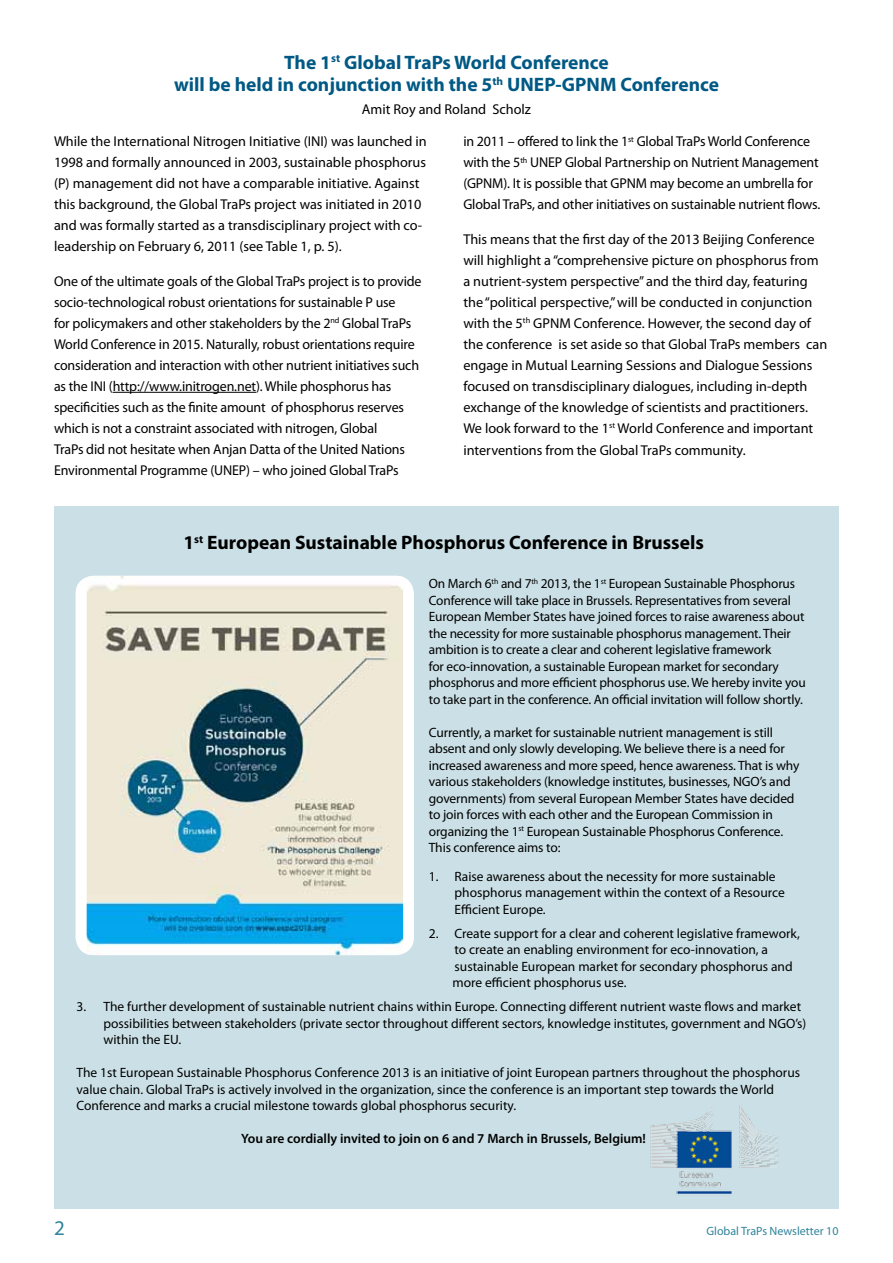
<style>
.page{position:relative;width:893px;height:1263px;background:#fff}
.page>*{position:absolute;margin:0;border:0;box-sizing:border-box;transform-origin:0 0}
.t1{font:21px "Myriad Pro";color:#31849b}
.t2{font:700 19.5px/22.5px "Myriad Pro";color:#005984;text-align:center}
.t3{font:700 19.5px "Myriad Pro";color:#000}
.t4{font:14.25px/21px "Myriad Pro";letter-spacing:-.005em;color:#000}
.t5{font:13.5px/16.5px "Myriad Pro";letter-spacing:-.01em;color:#000}
.t6{font:600 13.5px "Myriad Pro";color:#000}
.t7{font:12px "Myriad Pro";color:#31849b}
</style>
<div class="page">
<hr style="left:113px;top:392px;width:143px;height:1px;background:#000">
<div style="left:54px;top:506px;width:785px;height:703px;background:#cbe0e6"></div>
<img style="left:650px;top:1106px;width:129px;height:88px">
<div style="left:76px;top:576px;width:338px;height:379px;background:#fff;border-radius:18px"></div>
<img style="left:87px;top:576px;width:316px;height:379px">
<h2 class="t2" style="left:174px;top:50px;width:546px">The 1<sup>st</sup> Global TraPs World Conference<br>will be held in conjunction with the 5<sup>th</sup> UNEP-GPNM Conference</h2>
<p class="t4" style="left:362px;top:98px;width:171px">Amit Roy and Roland Scholz</p>
<p class="t4" style="left:54px;top:131px;width:374px">While the International Nitrogen Initiative (INI) was launched in 1998 and formally announced in 2003, sustainable phosphorus (P) management did not have a comparable initiative. Against this background, the Global TraPs project was initiated in 2010 and was formally started as a transdisciplinary project with co&shy;leadership on February 6, 2011 (see Table 1, p. 5).</p>
<p class="t4" style="left:54px;top:270px;width:369px">One of the ultimate goals of the Global TraPs project is to provide socio-technological robust orientations for sustainable P use<br>for policymakers and other stakeholders by the 2<sup>nd</sup> Global TraPs World Conference in 2015. Naturally, robust orientations require consideration and interaction with other nutrient initiatives such as the INI (http://www.initrogen.net). While phosphorus has specificities such as the finite amount of phosphorus reserves which is not a constraint associated with nitrogen, Global<br>TraPs did not hesitate when Anjan Datta of the United Nations Environmental Programme (UNEP) – who joined Global TraPs</p>
<p class="t4" style="left:463px;top:131px;width:358px">in 2011 – offered to link the 1<sup>st</sup> Global TraPs World Conference with the 5<sup>th</sup> UNEP Global Partnership on Nutrient Management (GPNM). It is possible that GPNM may become an umbrella for Global TraPs, and other initiatives on sustainable nutrient flows.</p>
<p class="t4" style="left:463px;top:228px;width:365px">This means that the first day of the 2013 Beijing Conference will highlight a “comprehensive picture on phosphorus from a nutrient-system perspective” and the third day, featuring the “political perspective,” will be conducted in conjunction with the 5<sup>th</sup> GPNM Conference. However, the second day of the conference is set aside so that Global TraPs members can engage in Mutual Learning Sessions and Dialogue Sessions focused on transdisciplinary dialogues, including in-depth exchange of the knowledge of scientists and practitioners.<br>We look forward to the 1<sup>st</sup> World Conference and important</p>
<p class="t4" style="left:463px;top:440px;width:284px">interventions from the Global TraPs community.</p>
<h2 class="t3" style="left:183px;top:530px;width:522px">1<sup>st</sup> European Sustainable Phosphorus Conference in Brussels</h2>
<p class="t5" style="left:429px;top:575px;width:378px">On March 6<sup>th</sup> and 7<sup>th</sup> 2013, the 1<sup>st</sup> European Sustainable Phosphorus Conference will take place in Brussels. Representatives from several European Member States have joined forces to raise awareness about the necessity for more sustainable phosphorus management. Their ambition is to create a clear and coherent legislative framework<br>for eco-innovation, a sustainable European market for secondary phosphorus and more efficient phosphorus use. We hereby invite you to take part in the conference. An official invitation will follow shortly.</p>
<p class="t5" style="left:429px;top:724px;width:372px">Currently, a market for sustainable nutrient management is still absent and only slowly developing. We believe there is a need for increased awareness and more speed, hence awareness. That is why various stakeholders (knowledge institutes, businesses, NGO’s and governments) from several European Member States have decided to join forces with each other and the European Commission in organizing the 1<sup>st</sup> European Sustainable Phosphorus Conference.<br>This conference aims to:</p>
<p class="t5" style="left:455px;top:868px;width:332px;text-indent:-26px">1. Raise awareness about the necessity for more sustainable phosphorus management within the context of a Resource<br>Efficient Europe.</p>
<p class="t5" style="left:453px;top:925px;width:349px;text-indent:-24px">2. Create support for a clear and coherent legislative framework, to create an enabling environment for eco-innovation, a sustainable European market for secondary phosphorus and more efficient phosphorus use.</p>
<p class="t5" style="left:103px;top:998px;width:704px;text-indent:-27px">3. The further development of sustainable nutrient chains within Europe. Connecting different nutrient waste flows and market possibilities between stakeholders (private sector throughout different sectors, knowledge institutes, government and NGO’s) within the EU.</p>
<p class="t5" style="left:76px;top:1064px;width:725px">The 1st European Sustainable Phosphorus Conference 2013 is an initiative of joint European partners throughout the phosphorus value chain. Global TraPs is actively involved in the organization, since the conference is an important step towards the World<br>Conference and marks a crucial milestone towards global phosphorus security.</p>
<p class="t6" style="left:241px;top:1130px;width:406px">You are cordially invited to join on 6 and 7 March in Brussels, Belgium!</p>
<h1 class="t1" style="left:54px;top:1214px;width:12px">2</h1>
<p class="t7" style="left:706px;top:1223px;width:134px">Global TraPs Newsletter 10</p>
</div>
